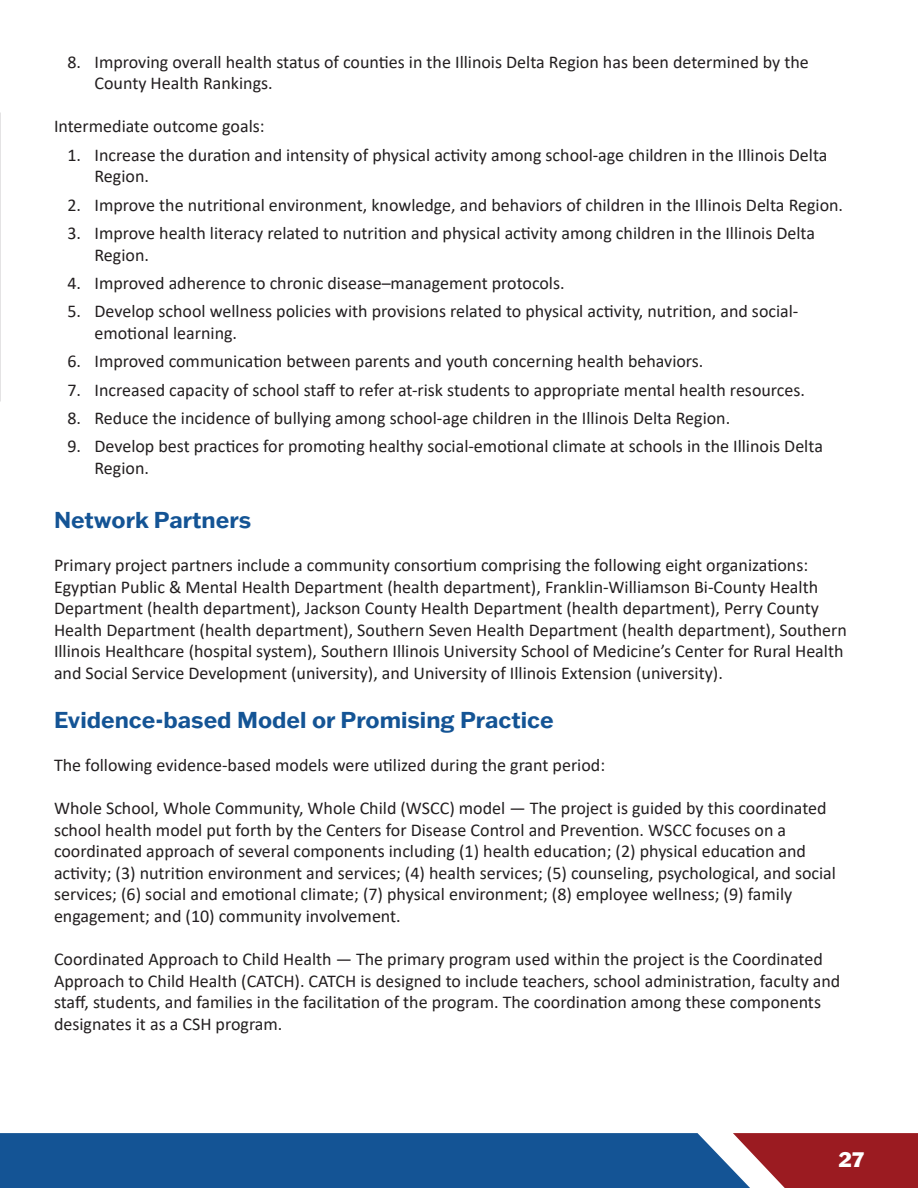
<style>
.page{position:relative;width:918px;height:1188px;background:#fff}
.page>*{position:absolute;margin:0;border:0;box-sizing:border-box;transform-origin:0 0}
.t1{font:700 22.5px "Franklin Gothic ATF";color:#145495}
.t2{font:800 21px "Franklin Gothic ATF";color:#fff}
.Body{font:18px/21.6px "Calibri";color:#231f20}
</style>
<div class="page">
<svg style="left:0;top:1133px;width:918px;height:55px;background:#345185"></svg>
<p class="Body" style="left:94px;top:50px;width:716px;text-indent:-27px">8. Improving overall health status of counties in the Illinois Delta Region has been determined by the<br>County Health Rankings.</p>
<p class="Body" style="left:54px;top:115px;width:212px">Intermediate outcome goals:</p>
<p class="Body" style="left:94px;top:143px;width:735px;text-indent:-27px">1. Increase the duration and intensity of physical activity among school-age children in the Illinois Delta<br>Region.</p>
<p class="Body" style="left:68px;top:193px;width:777px">2. Improve the nutritional environment, knowledge, and behaviors of children in the Illinois Delta Region.</p>
<p class="Body" style="left:94px;top:222px;width:722px;text-indent:-27px">3. Improve health literacy related to nutrition and physical activity among children in the Illinois Delta<br>Region.</p>
<p class="Body" style="left:68px;top:272px;width:499px">4. Improved adherence to chronic disease–management protocols.</p>
<p class="Body" style="left:94px;top:300px;width:705px;text-indent:-27px">5. Develop school wellness policies with provisions related to physical activity, nutrition, and social&shy;emotional learning.</p>
<p class="Body" style="left:68px;top:350px;width:638px">6. Improved communication between parents and youth concerning health behaviors.</p>
<p class="Body" style="left:68px;top:378px;width:739px">7. Increased capacity of school staff to refer at-risk students to appropriate mental health resources.</p>
<p class="Body" style="left:68px;top:407px;width:664px">8. Reduce the incidence of bullying among school-age children in the Illinois Delta Region.</p>
<p class="Body" style="left:94px;top:435px;width:730px;text-indent:-27px">9. Develop best practices for promoting healthy social-emotional climate at schools in the Illinois Delta<br>Region.</p>
<h2 class="t1" style="left:54px;top:505px;width:199px">Network Partners</h2>
<p class="Body" style="left:54px;top:554px;width:794px">Primary project partners include a community consortium comprising the following eight organizations:<br>Egyptian Public &amp; Mental Health Department (health department), Franklin-Williamson Bi-County Health Department (health department), Jackson County Health Department (health department), Perry County Health Department (health department), Southern Seven Health Department (health department), Southern Illinois Healthcare (hospital system), Southern Illinois University School of Medicine’s Center for Rural Health and Social Service Development (university), and University of Illinois Extension (university).</p>
<h2 class="t1" style="left:54px;top:704px;width:501px">Evidence-based Model or Promising Practice</h2>
<p class="Body" style="left:54px;top:754px;width:553px">The following evidence-based models were utilized during the grant period:</p>
<p class="Body" style="left:54px;top:797px;width:784px">Whole School, Whole Community, Whole Child (WSCC) model — The project is guided by this coordinated school health model put forth by the Centers for Disease Control and Prevention. WSCC focuses on a coordinated approach of several components including (1) health education; (2) physical education and activity; (3) nutrition environment and services; (4) health services; (5) counseling, psychological, and social services; (6) social and emotional climate; (7) physical environment; (8) employee wellness; (9) family engagement; and (10) community involvement.</p>
<p class="Body" style="left:54px;top:948px;width:788px">Coordinated Approach to Child Health — The primary program used within the project is the Coordinated Approach to Child Health (CATCH). CATCH is designed to include teachers, school administration, faculty and staff, students, and families in the facilitation of the program. The coordination among these components designates it as a CSH program.</p>
<p class="t2" style="left:839px;top:1145px;width:27px">27</p>
</div>
